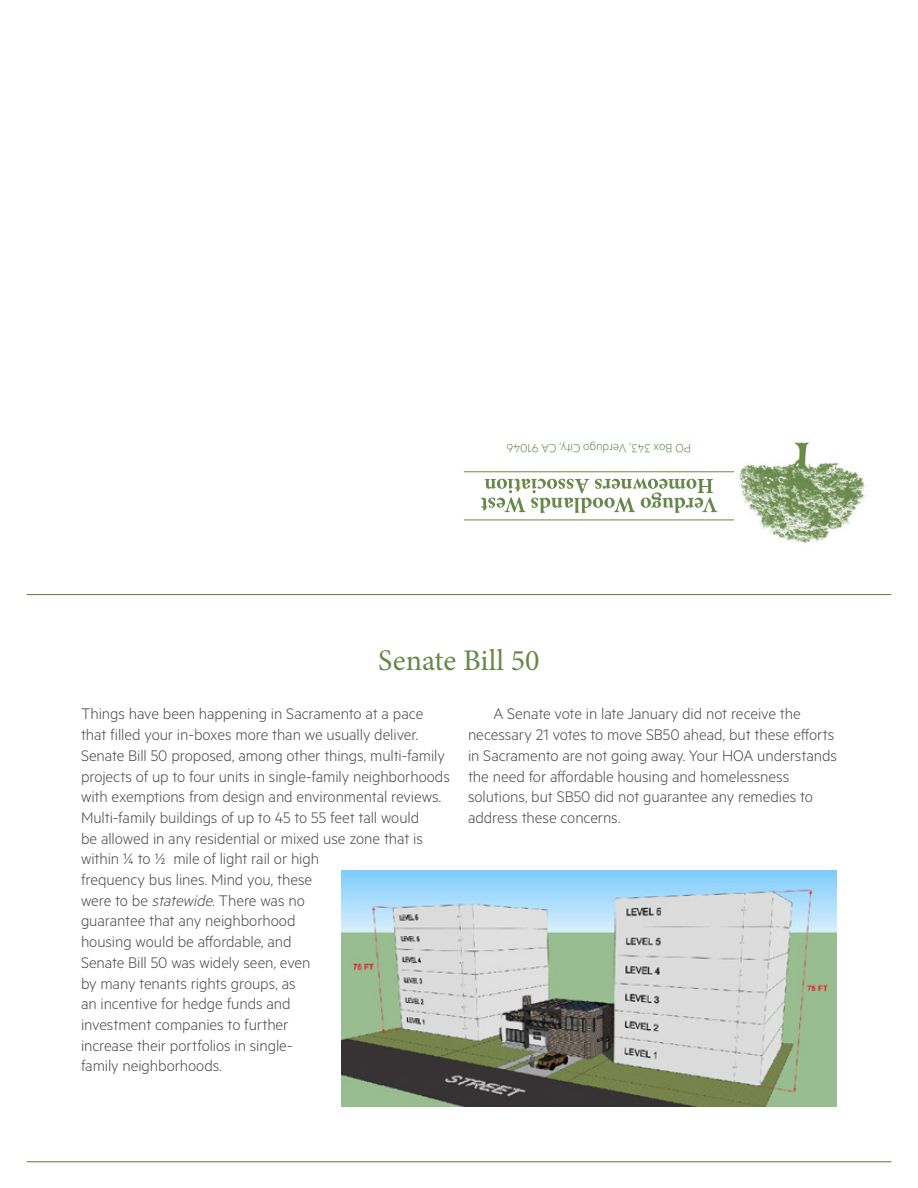
<style>
.page{position:relative;width:918px;height:1188px;background:#fff}
.page>*{position:absolute;margin:0;border:0;box-sizing:border-box;transform-origin:0 0}
.t1{font:30px "Minion Pro";color:#678849}
.t2{font:300 17.25px/20.7px "Metric";letter-spacing:-.005em;color:#4d4d4f}
.t3{font:300 13.5px "Metric";color:#678849}
.s1{font-style:italic}
</style>
<div class="page">
<hr style="left:27px;top:1161px;width:864px;height:1px;background:#678849">
<hr style="left:27px;top:594px;width:864px;height:1px;background:#678849">
<img style="left:738px;top:442px;width:127px;height:102px">
<svg style="left:481px;top:479px;width:236px;height:34px"></svg>
<hr style="left:464px;top:520px;width:270px;height:1px;background:#678849">
<hr style="left:464px;top:472px;width:270px;height:1px;background:#678849">
<img style="left:342px;top:871px;width:495px;height:236px">
<p class="t3" style="left:691px;top:456px;width:186px;rotate:-180deg">PO Box 343, Verdugo City, CA 91046</p>
<h1 class="t1" style="left:378px;top:640px;width:163px">Senate Bill 50</h1>
<p class="t2" style="left:81px;top:703px;width:370px">Things have been happening in Sacramento at a pace that filled your in-boxes more than we usually deliver.<br>Senate Bill 50 proposed, among other things, multi-family projects of up to four units in single-family neighborhoods with exemptions from design and environmental reviews.<br>Multi-family buildings of up to 45 to 55 feet tall would<br>be allowed in any residential or mixed use zone that is within ¼ to ½ mile of light rail or high<br>frequency bus lines. Mind you, these<br>were to be <span class="s1">statewide</span>. There was no<br>guarantee that any neighborhood<br>housing would be affordable, and<br>Senate Bill 50 was widely seen, even<br>by many tenants rights groups, as<br>an incentive for hedge funds and<br>investment companies to further<br>increase their portfolios in single-<br>family neighborhoods.</p>
<p class="t2" style="left:468px;top:703px;width:371px;text-indent:25px">A Senate vote in late January did not receive the necessary 21 votes to move SB50 ahead, but these efforts in Sacramento are not going away. Your HOA understands the need for affordable housing and homelessness solutions, but SB50 did not guarantee any remedies to address these concerns.</p>
</div>
